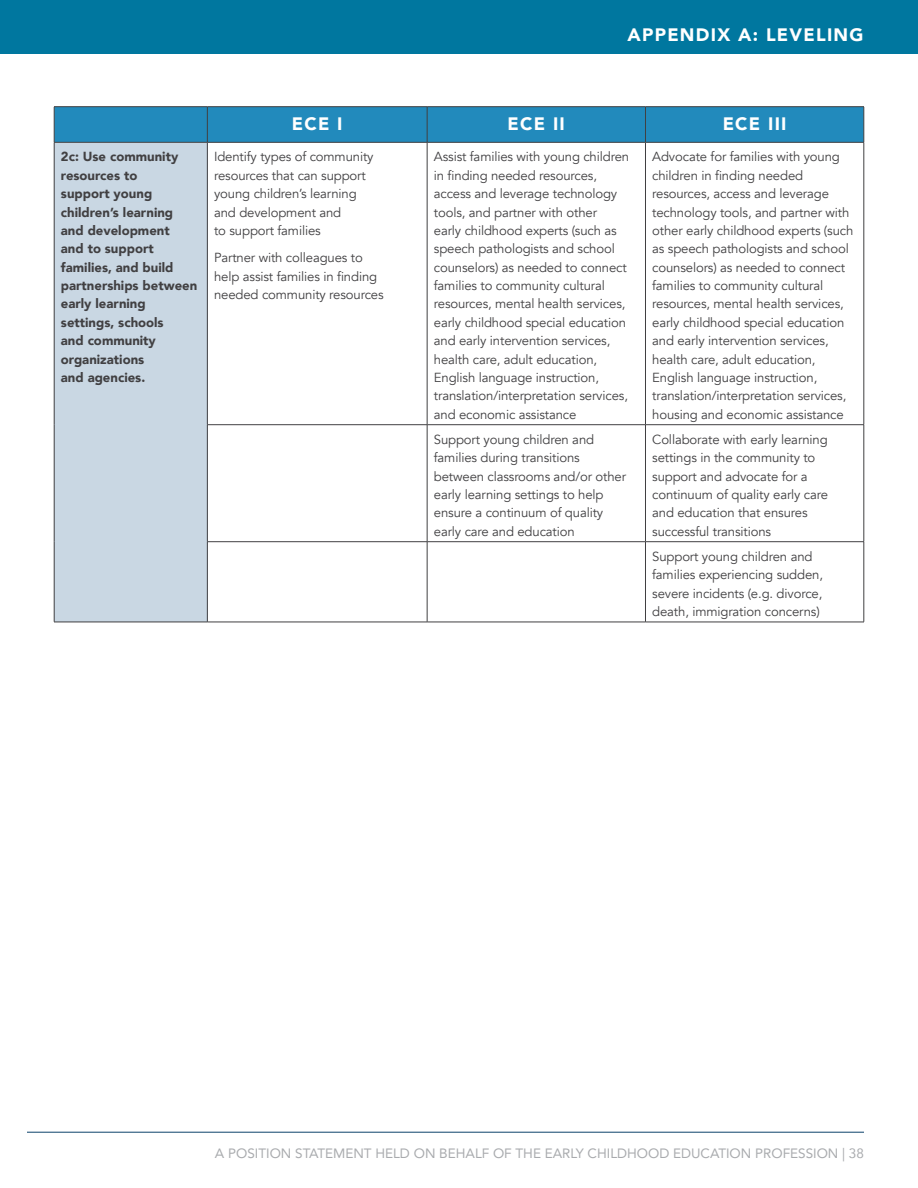
<style>
.page{position:relative;width:918px;height:1188px;background:#fff}
.page>*{position:absolute;margin:0;border:0;box-sizing:border-box;transform-origin:0 0}
.t1{font:900 18px "Avenir";letter-spacing:.07em;color:#fff}
.t2{font:13.5px "Avenir";color:#a9abae}
.t3{font:13.2px/18.3px "Avenir";letter-spacing:-.01em;color:#414042}
.t4{font:900 13.2px/18.3px "Avenir";color:#414042}
</style>
<div class="page">
<hr style="left:27px;top:1132px;width:837px;height:1px;background:#0c426a">
<div style="left:0;top:0;width:918px;height:54px;background:#00779f"></div>
<div style="left:55px;top:107px;width:809px;height:35px;background:#228abc"></div>
<div style="left:54px;top:142px;width:153px;height:480px;background:#c9d7e3"></div>
<hr style="left:645px;top:107px;width:1px;height:35px;background:#414042">
<hr style="left:207px;top:107px;width:1px;height:35px;background:#414042">
<hr style="left:427px;top:107px;width:1px;height:35px;background:#414042">
<hr style="left:54px;top:143px;width:1px;height:282px;background:#414042">
<hr style="left:864px;top:143px;width:1px;height:282px;background:#414042">
<hr style="left:54px;top:425px;width:1px;height:117px;background:#414042">
<hr style="left:864px;top:425px;width:1px;height:117px;background:#414042">
<hr style="left:54px;top:542px;width:1px;height:80px;background:#414042">
<hr style="left:864px;top:542px;width:1px;height:80px;background:#414042">
<hr style="left:54px;top:106px;width:153px;height:1px;background:#414042">
<hr style="left:54px;top:107px;width:1px;height:35px;background:#414042">
<hr style="left:207px;top:106px;width:220px;height:1px;background:#414042">
<hr style="left:427px;top:106px;width:218px;height:1px;background:#414042">
<hr style="left:645px;top:106px;width:219px;height:1px;background:#414042">
<hr style="left:864px;top:107px;width:1px;height:35px;background:#414042">
<hr style="left:54px;top:142px;width:153px;height:1px;background:#414042">
<hr style="left:207px;top:142px;width:220px;height:1px;background:#414042">
<hr style="left:427px;top:142px;width:218px;height:1px;background:#414042">
<hr style="left:645px;top:142px;width:219px;height:1px;background:#414042">
<hr style="left:207px;top:143px;width:1px;height:282px;background:#414042">
<hr style="left:427px;top:143px;width:1px;height:282px;background:#414042">
<hr style="left:645px;top:143px;width:1px;height:282px;background:#414042">
<hr style="left:207px;top:424px;width:220px;height:1px;background:#414042">
<hr style="left:207px;top:425px;width:1px;height:117px;background:#414042">
<hr style="left:427px;top:424px;width:218px;height:1px;background:#414042">
<hr style="left:427px;top:425px;width:1px;height:117px;background:#414042">
<hr style="left:645px;top:424px;width:219px;height:1px;background:#414042">
<hr style="left:645px;top:425px;width:1px;height:117px;background:#414042">
<hr style="left:207px;top:541px;width:220px;height:1px;background:#414042">
<hr style="left:207px;top:542px;width:1px;height:80px;background:#414042">
<hr style="left:427px;top:541px;width:218px;height:1px;background:#414042">
<hr style="left:427px;top:542px;width:1px;height:80px;background:#414042">
<hr style="left:645px;top:541px;width:219px;height:1px;background:#414042">
<hr style="left:645px;top:542px;width:1px;height:80px;background:#414042">
<hr style="left:54px;top:622px;width:153px;height:1px;background:#414042">
<hr style="left:207px;top:622px;width:220px;height:1px;background:#414042">
<hr style="left:427px;top:622px;width:218px;height:1px;background:#414042">
<hr style="left:645px;top:622px;width:219px;height:1px;background:#414042">
<h1 class="t1" style="left:628px;top:19px;width:29px">Appendix</h1>
<h1 class="t1" style="left:738px;top:19px;width:77px">A: Levelin</h1>
<h1 class="t1" style="left:850px;top:19px;width:16px">g</h1>
<h1 class="t1" style="left:292px;top:108px;width:52px">ECE I</h1>
<h1 class="t1" style="left:508px;top:108px;width:59px">ECE II</h1>
<h1 class="t1" style="left:723px;top:108px;width:65px">ECE III</h1>
<p class="t4" style="left:61px;top:147px;width:138px">2c: Use community resources to<br>support young children’s learning and development<br>and to support families, and build partnerships between early learning settings, schools<br>and community organizations<br>and agencies.</p>
<p class="t3" style="left:214px;top:148px;width:161px">Identify types of community resources that can support young children’s learning and development and<br>to support families</p>
<p class="t3" style="left:214px;top:249px;width:171px">Partner with colleagues to help assist families in finding needed community resources</p>
<p class="t3" style="left:434px;top:148px;width:197px">Assist families with young children in finding needed resources, access and leverage technology tools, and partner with other<br>early childhood experts (such as speech pathologists and school counselors) as needed to connect families to community cultural resources, mental health services, early childhood special education and early intervention services, health care, adult education,<br>English language instruction, translation/interpretation services, and economic assistance</p>
<p class="t3" style="left:652px;top:148px;width:203px">Advocate for families with young children in finding needed resources, access and leverage technology tools, and partner with other early childhood experts (such as speech pathologists and school counselors) as needed to connect families to community cultural resources, mental health services, early childhood special education and early intervention services, health care, adult education, English language instruction, translation/interpretation services, housing and economic assistance</p>
<p class="t3" style="left:434px;top:430px;width:194px">Support young children and families during transitions between classrooms and/or other early learning settings to help ensure a continuum of quality early care and education</p>
<p class="t3" style="left:652px;top:430px;width:177px">Collaborate with early learning settings in the community to support and advocate for a continuum of quality early care and education that ensures successful transitions</p>
<p class="t3" style="left:652px;top:547px;width:172px">Support young children and families experiencing sudden, severe incidents (e.g. divorce, death, immigration concerns)</p>
<p class="t2" style="left:215px;top:1142px;width:651px">A POSITION STATEMENT HELD ON BEHALF OF THE EARLY CHILDHOOD EDUCATION PROFESSION | 38</p>
</div>
